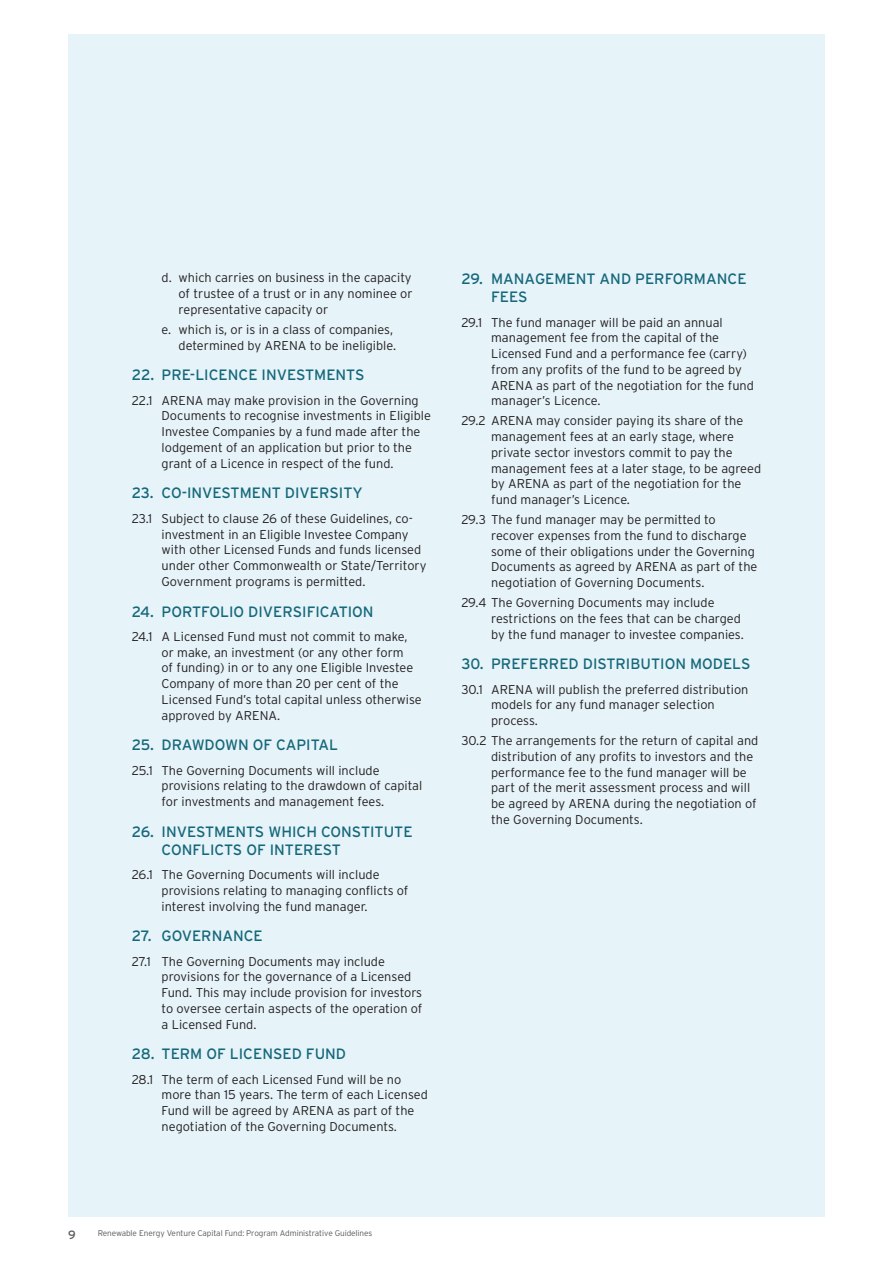
<style>
.page{position:relative;width:893px;height:1263px;background:#fff}
.page>*{position:absolute;margin:0;border:0;box-sizing:border-box;transform-origin:0 0}
.t1{font:15px/18px "Interstate";color:#15687a}
.t2{font:300 12.75px/15.8px "Interstate";color:#231f20}
.t3{font:12px "Interstate";color:#57585a}
.t4{font:300 8.25px "Interstate";letter-spacing:-.01em;color:#57585a}
</style>
<div class="page">
<div style="left:68px;top:34px;width:757px;height:1182px;background:#e6f3f9"></div>
<p class="t2" style="left:179px;top:270px;width:236px;text-align:justify;text-indent:-17px">d. which carries on business in the capacity of trustee of a trust or in any nominee or representative capacity or</p>
<p class="t2" style="left:162px;top:321px;width:236px;text-align:right">e. which is, or is in a class of companies, determined by ARENA to be ineligible.</p>
<p class="t1" style="left:132px;top:366px;width:234px">22. PRE-LICENCE INVESTMENTS</p>
<p class="t2" style="left:162px;top:392px;width:271px;text-indent:-30px">22.1 ARENA may make provision in the Governing Documents to recognise investments in Eligible Investee Companies by a fund made after the lodgement of an application but prior to the grant of a Licence in respect of the fund.</p>
<p class="t1" style="left:132px;top:484px;width:233px">23. CO-INVESTMENT DIVERSITY</p>
<p class="t2" style="left:162px;top:510px;width:266px;text-indent:-30px">23.1 Subject to clause 26 of these Guidelines, co&shy;investment in an Eligible Investee Company with other Licensed Funds and funds licensed under other Commonwealth or State/Territory Government programs is permitted.</p>
<p class="t1" style="left:132px;top:602px;width:243px">24. PORTFOLIO DIVERSIFICATION</p>
<p class="t2" style="left:162px;top:628px;width:262px;text-indent:-30px">24.1 A Licensed Fund must not commit to make, or make, an investment (or any other form<br>of funding) in or to any one Eligible Investee Company of more than 20 per cent of the Licensed Fund’s total capital unless otherwise approved by ARENA.</p>
<p class="t1" style="left:132px;top:736px;width:208px">25. DRAWDOWN OF CAPITAL</p>
<p class="t2" style="left:162px;top:762px;width:262px;text-indent:-30px">25.1 The Governing Documents will include provisions relating to the drawdown of capital for investments and management fees.</p>
<p class="t1" style="left:162px;top:822px;width:252px;text-indent:-30px">26. INVESTMENTS WHICH CONSTITUTE<br>CONFLICTS OF INTEREST</p>
<p class="t2" style="left:162px;top:866px;width:248px;text-indent:-30px">26.1 The Governing Documents will include provisions relating to managing conflicts of interest involving the fund manager.</p>
<p class="t1" style="left:132px;top:927px;width:133px">27. GOVERNANCE</p>
<p class="t2" style="left:162px;top:953px;width:262px;text-indent:-30px">27.1 The Governing Documents may include provisions for the governance of a Licensed Fund. This may include provision for investors to oversee certain aspects of the operation of a Licensed Fund.</p>
<p class="t1" style="left:132px;top:1045px;width:216px">28. TERM OF LICENSED FUND</p>
<p class="t2" style="left:162px;top:1071px;width:268px;text-indent:-30px">28.1 The term of each Licensed Fund will be no more than 15 years. The term of each Licensed Fund will be agreed by ARENA as part of the negotiation of the Governing Documents.</p>
<p class="t1" style="left:491px;top:270px;width:257px;text-indent:-30px">29. MANAGEMENT AND PERFORMANCE<br>FEES</p>
<p class="t2" style="left:491px;top:314px;width:264px;text-indent:-30px">29.1 The fund manager will be paid an annual management fee from the capital of the Licensed Fund and a performance fee (carry) from any profits of the fund to be agreed by ARENA as part of the negotiation for the fund manager’s Licence.</p>
<p class="t2" style="left:491px;top:413px;width:272px;text-indent:-30px">29.2 ARENA may consider paying its share of the management fees at an early stage, where private sector investors commit to pay the management fees at a later stage, to be agreed by ARENA as part of the negotiation for the fund manager’s Licence.</p>
<p class="t2" style="left:491px;top:512px;width:268px;text-indent:-30px">29.3 The fund manager may be permitted to recover expenses from the fund to discharge some of their obligations under the Governing Documents as agreed by ARENA as part of the negotiation of Governing Documents.</p>
<p class="t2" style="left:491px;top:595px;width:254px;text-indent:-30px">29.4 The Governing Documents may include restrictions on the fees that can be charged by the fund manager to investee companies.</p>
<p class="t1" style="left:461px;top:655px;width:291px">30. PREFERRED DISTRIBUTION MODELS</p>
<p class="t2" style="left:491px;top:681px;width:259px;text-indent:-30px">30.1 ARENA will publish the preferred distribution models for any fund manager selection process.</p>
<p class="t2" style="left:491px;top:733px;width:269px;text-indent:-30px">30.2 The arrangements for the return of capital and distribution of any profits to investors and the performance fee to the fund manager will be part of the merit assessment process and will be agreed by ARENA during the negotiation of the Governing Documents.</p>
<p class="t3" style="left:68px;top:1228px;width:9px">9</p>
<p class="t4" style="left:98px;top:1228px;width:276px">Renewable Energy Venture Capital Fund: Program Administrative Guidelines</p>
</div>
